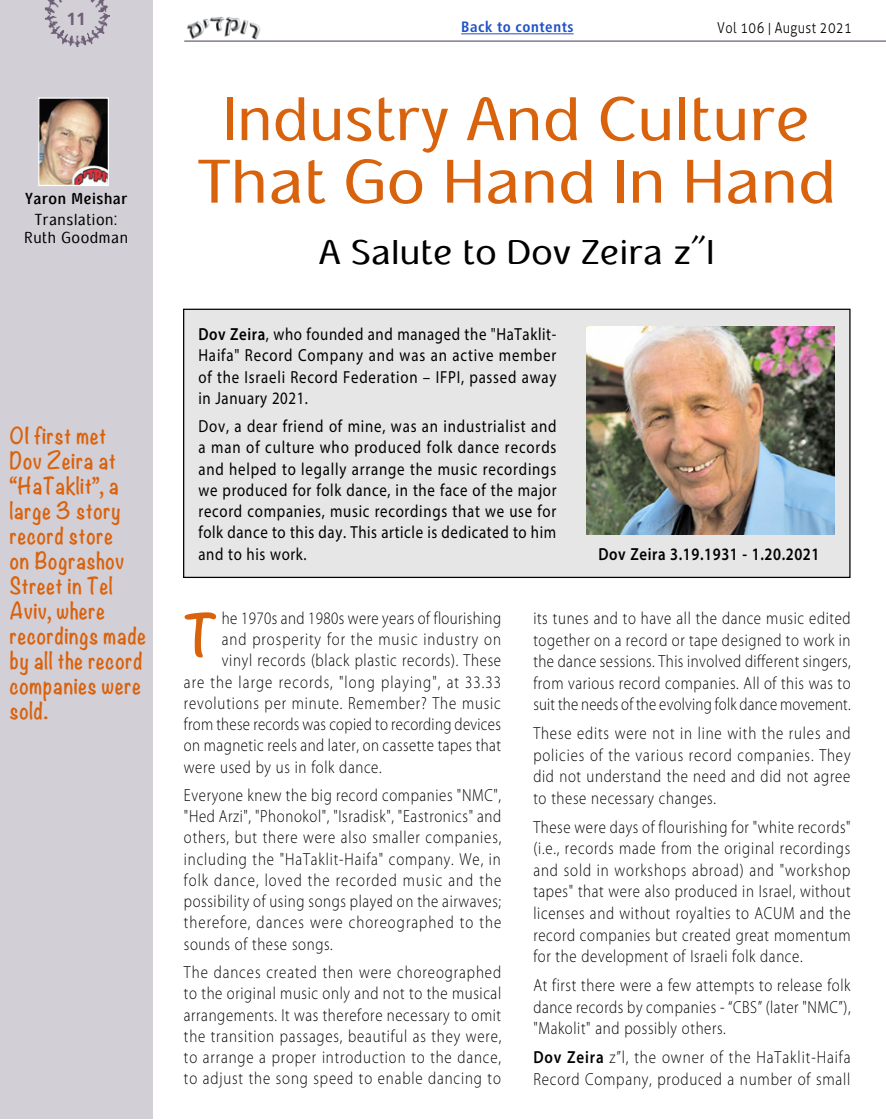
<style>
.page{position:relative;width:886px;height:1120px;background:#fff}
.page>*{position:absolute;margin:0;border:0;box-sizing:border-box;transform-origin:0 0}
.t1{font:62.5px/62.5px "Typogarph";color:#d9620d;text-align:center;scale:.95 1}
.t2{font:700 52.38px "Noteworthy";color:#d9620d}
.t3{font:35px "Typogarph";color:#000}
.t4{font:700 20.88px/25px "Noteworthy";letter-spacing:.04em;color:#d9620d;scale:.87 1}
.t5{font:300 17.5px/21.6px "Myriad Pro";letter-spacing:.04em;color:#000;text-align:justify;scale:.85 1}
.t6{font:17.5px/21.2px "Myriad Pro";letter-spacing:.04em;color:#000;text-align:justify;scale:.85 1}
.t7{font:300 17.5px/21.6px "Myriad Pro";letter-spacing:.04em;color:#000;scale:.86 1}
.t8{font:300 17.5px "Myriad Pro";letter-spacing:.02em;color:#000;scale:.85 1}
.t9{font:300 17.5px "Myriad Pro";letter-spacing:.07em;color:#000;scale:.85 1}
.t10{font:300 17.5px "Myriad Pro";letter-spacing:.06em;color:#000;scale:.85 1}
.t11{font:300 17.5px "Myriad Pro";letter-spacing:.065em;color:#000;scale:.85 1}
.t12{font:600 17.5px "Myriad Pro";letter-spacing:.04em;color:#000;scale:.85 1}
.t13{font:700 17.5px "Frutiger";color:#6e6077}
.t14{font:16.25px/17.5px "Typogarph";letter-spacing:.04em;color:#000;text-align:center;scale:.85 1}
.t15{font:700 16.25px "Typogarph";letter-spacing:.04em;color:#000;scale:.85 1}
.t16{font:300 15px "Aller";letter-spacing:.035em;color:#000;scale:.85 1}
.t17{font:700 condensed 15px "Frutiger";letter-spacing:.035em;color:#1f51c7}
.s1{font-family:"Fb David New";font-weight:700}
.s2{font-weight:600}
</style>
<div class="page">
<div style="left:0;top:0;width:152px;height:1119px;background:#d3cfd6"></div>
<img style="left:187px;top:16px;width:73px;height:24px">
<img style="left:45px;top:0;width:64px;height:47px">
<hr style="left:184px;top:40px;width:702px;height:2px;background:#6e6077">
<hr style="left:461px;top:33px;width:113px;height:1px;background:#1f51c7">
<div style="left:183px;top:309px;width:667px;height:269px;background:#e6e6e6;border:1px solid #000"></div>
<img style="left:40px;top:99px;width:67px;height:85px">
<div style="left:38px;top:97px;width:71px;height:89px;border:1px solid #fff"></div>
<img style="left:586px;top:327px;width:248px;height:207px">
<p class="t13" style="left:66px;top:9px;width:21px">11</p>
<p class="t15" style="left:25px;top:187px;width:122px">Yaron Meishar</p>
<p class="t14" style="left:24px;top:212px;width:123px">Translation:<br>Ruth Goodman</p>
<p class="t4" style="left:10px;top:423px;width:158px">0I first met<br>Dov Zeira at “HaTaklit”, a large 3 story record store<br>on Bograshov<br>Street in Tel<br>Aviv, where recordings made by all the record companies were sold.</p>
<p class="t17" style="left:461px;top:18px;width:114px">Back to contents</p>
<p class="t16" style="left:717px;top:19px;width:160px">Vol 106 <span class="s1">|</span> August 2021</p>
<h1 class="t1" style="left:198px;top:91px;width:674px">Industry And Culture<br>That Go Hand In Hand</h1>
<h3 class="t3" style="left:319px;top:228px;width:397px">A Salute to Dov Zeira z”l</h3>
<p class="t6" style="left:198px;top:323px;width:423px"><span class="s2">Dov Zeira</span>, who founded and managed the "HaTaklit-Haifa" Record Company and was an active member of the Israeli Record Federation – IFPI, passed away in January 2021.</p>
<p class="t6" style="left:198px;top:415px;width:423px">Dov, a dear friend of mine, was an industrialist and a man of culture who produced folk dance records and helped to legally arrange the music recordings we produced for folk dance, in the face of the major record companies, music recordings that we use for folk dance to this day. This article is dedicated to him and to his work.</p>
<p class="t12" style="left:598px;top:544px;width:262px">Dov Zeira 3.19.1931 - 1.20.2021</p>
<h2 class="t2" style="left:184px;top:589px;width:36px">T</h2>
<p class="t5" style="left:222px;top:607px;width:330px">he 1970s and 1980s were years of flourishing</p>
<p class="t11" style="left:222px;top:630px;width:330px">and prosperity for the music industry on</p>
<p class="t5" style="left:222px;top:650px;width:330px">vinyl records (black plastic records). These</p>
<p class="t9" style="left:184px;top:672px;width:375px">are the large records, "long playing", at 33.33</p>
<p class="t10" style="left:184px;top:693px;width:374px">revolutions per minute. Remember? The music</p>
<p class="t8" style="left:184px;top:714px;width:374px">from these records was copied to recording devices</p>
<p class="t5" style="left:184px;top:735px;width:375px">on magnetic reels and later, on cassette tapes that</p>
<p class="t5" style="left:184px;top:756px;width:234px">were used by us in folk dance.</p>
<p class="t5" style="left:184px;top:785px;width:375px;line-height:21.2px">Everyone knew the big record companies "NMC", "Hed Arzi", "Phonokol", "Isradisk", "Eastronics" and others, but there were also smaller companies, including the "HaTaklit-Haifa" company. We, in folk dance, loved the recorded music and the possibility of using songs played on the airwaves; therefore, dances were choreographed to the sounds of these songs.</p>
<p class="t5" style="left:184px;top:962px;width:375px;line-height:21.2px">The dances created then were choreographed to the original music only and not to the musical arrangements. It was therefore necessary to omit the transition passages, beautiful as they were, to arrange a proper introduction to the dance, to adjust the song speed to enable dancing to</p>
<p class="t5" style="left:533px;top:607px;width:375px">its tunes and to have all the dance music edited together on a record or tape designed to work in the dance sessions. This involved different singers, from various record companies. All of this was to suit the needs of the evolving folk dance movement.</p>
<p class="t5" style="left:533px;top:723px;width:375px">These edits were not in line with the rules and policies of the various record companies. They did not understand the need and did not agree to these necessary changes.</p>
<p class="t5" style="left:533px;top:816px;width:375px">These were days of flourishing for "white records" (i.e., records made from the original recordings and sold in workshops abroad) and "workshop tapes" that were also produced in Israel, without licenses and without royalties to ACUM and the record companies but created great momentum for the development of Israeli folk dance.</p>
<p class="t5" style="left:533px;top:974px;width:375px">At first there were a few attempts to release folk dance records by companies - “CBS” (later "NMC”), "Makolit" and possibly others.</p>
<p class="t7" style="left:533px;top:1046px;width:370px"><span class="s2">Dov Zeira</span> z”l, the owner of the HaTaklit-Haifa<br>Record Company, produced a number of small</p>
</div>
